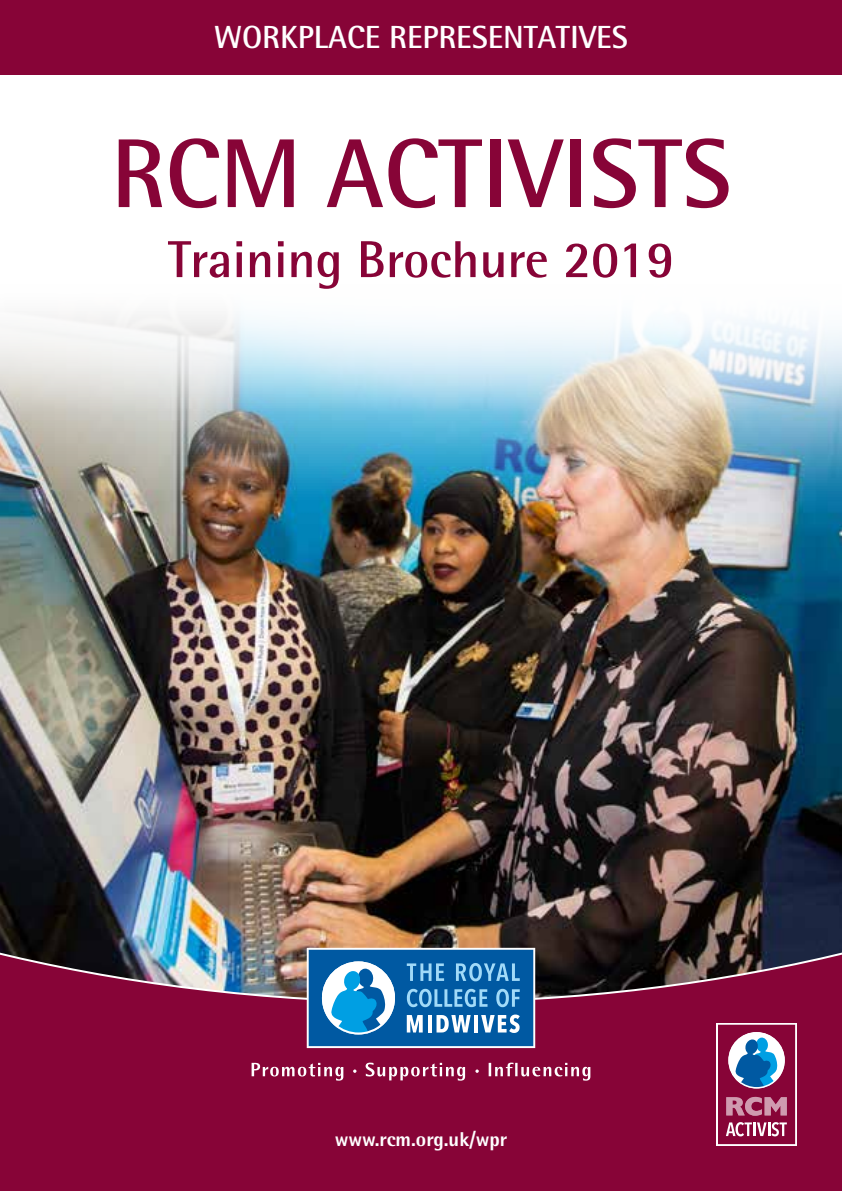
<style>
.page{position:relative;width:842px;height:1191px;background:#fff}
.page>*{position:absolute;margin:0;border:0;box-sizing:border-box;transform-origin:0 0}
.t1{font:700 98px "Rotis Semi Sans";color:#870437}
.t2{font:700 52px "Rotis Semi Sans";color:#870437}
.t3{font:700 32px "Rotis Semi Sans";color:#fff}
.t4{font:800 20px "Rotis Semi Sans";color:#fff}
</style>
<div class="page">
<div style="left:0;top:0;width:842px;height:74px;background:#870437"></div>
<img style="left:0;top:414px;width:842px;height:533px">
<svg style="left:0;top:947px;width:842px;height:244px;background:#800e3b"></svg>
<svg style="left:307px;top:947px;width:228px;height:101px;background:#3a84bc"></svg>
<svg style="left:252px;top:1062px;width:338px;height:18px;background:#a23c64"></svg>
<svg style="left:0;top:315px;width:842px;height:99px"></svg>
<svg style="left:716px;top:1023px;width:81px;height:122px"></svg>
<p class="t3" style="left:214px;top:17px;width:415px">WORKPLACE REPRESENTATIVES</p>
<h1 class="t1" style="left:111px;top:114px;width:622px">RCM ACTIVISTS</h1>
<h2 class="t2" style="left:168px;top:227px;width:507px">Training Brochure 2019</h2>
<p class="t4" style="left:335px;top:1126px;width:174px">www.rcm.org.uk/wpr</p>
</div>
